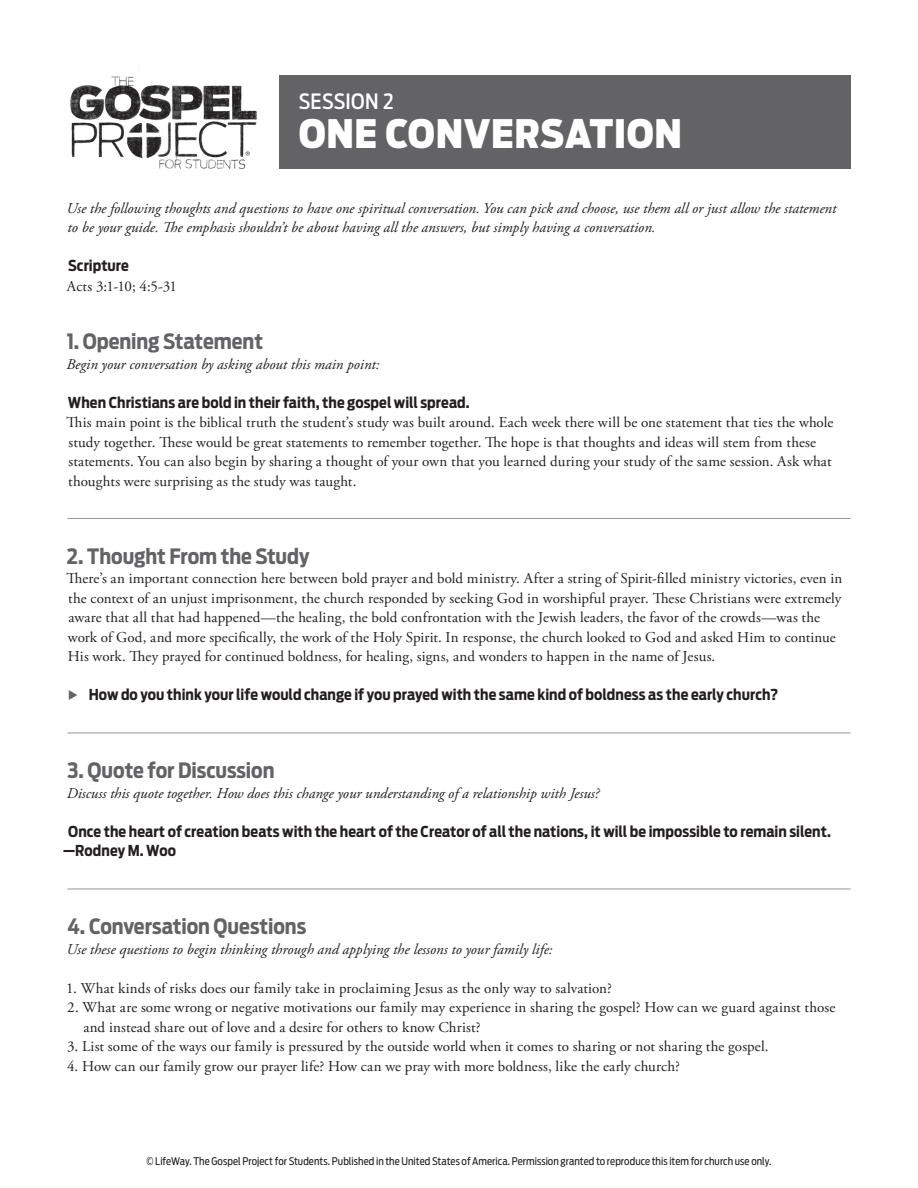
<style>
.page{position:relative;width:918px;height:1188px;background:#fff}
.page>*{position:absolute;margin:0;border:0;box-sizing:border-box;transform-origin:0 0}
.t1{font:900 39px "Antenna Cond";letter-spacing:.015em;color:#fff}
.t2{font:700 21px "Antenna Cond";letter-spacing:-.005em;color:#636366}
.t3{font:500 21px "Antenna Cond";letter-spacing:.01em;color:#fff}
.t4{font:15px/19.5px "Adobe Garamond Pro";letter-spacing:.005em;color:#231f20}
.t5{font:italic 15px/19.5px "Adobe Garamond Pro";color:#231f20}
.t6{font:700 15px/19.5px "Antenna Cond";letter-spacing:.005em;color:#231f20}
.t7{font:10.5px "Antenna Cond";letter-spacing:.005em;color:#231f20}
</style>
<div class="page">
<div style="left:279px;top:75px;width:571px;height:94px;background:#636366"></div>
<hr style="left:68px;top:518px;width:782px;height:1px;background:#939598">
<hr style="left:68px;top:733px;width:782px;height:1px;background:#939598">
<hr style="left:68px;top:889px;width:782px;height:1px;background:#939598">
<img style="left:111px;top:76px;width:23px;height:6px">
<img style="left:70px;top:82px;width:187px;height:76px">
<img style="left:141px;top:158px;width:105px;height:11px">
<svg style="left:246px;top:151px;width:4px;height:4px"></svg>
<p class="t3" style="left:299px;top:89px;width:97px">SESSION 2</p>
<p class="t1" style="left:299px;top:111px;width:385px">ONE CONVERSATION</p>
<p class="t5" style="left:67px;top:199px;width:771px">Use the following thoughts and questions to have one spiritual conversation. You can pick and choose, use them all or just allow the statement to be your guide. The emphasis shouldn’t be about having all the answers, but simply having a conversation.</p>
<p class="t6" style="left:68px;top:256px;width:62px">Scripture</p>
<p class="t4" style="left:67px;top:277px;width:112px">Acts 3:1-10; 4:5-31</p>
<h2 class="t2" style="left:67px;top:329px;width:198px">1. Opening Statement</h2>
<p class="t5" style="left:67px;top:355px;width:315px">Begin your conversation by asking about this main point:</p>
<p class="t6" style="left:68px;top:393px;width:403px">When Christians are bold in their faith, the gospel will spread.</p>
<p class="t4" style="left:67px;top:413px;width:768px">This main point is the biblical truth the student’s study was built around. Each week there will be one statement that ties the whole study together. These would be great statements to remember together. The hope is that thoughts and ideas will stem from these statements. You can also begin by sharing a thought of your own that you learned during your study of the same session. Ask what thoughts were surprising as the study was taught.</p>
<h2 class="t2" style="left:67px;top:544px;width:244px">2. Thought From the Study</h2>
<p class="t4" style="left:67px;top:569px;width:777px">There’s an important connection here between bold prayer and bold ministry. After a string of Spirit-filled ministry victories, even in the context of an unjust imprisonment, the church responded by seeking God in worshipful prayer. These Christians were extremely aware that all that had happened—the healing, the bold confrontation with the Jewish leaders, the favor of the crowds—was the work of God, and more specifically, the work of the Holy Spirit. In response, the church looked to God and asked Him to continue His work. They prayed for continued boldness, for healing, signs, and wonders to happen in the name of Jesus.</p>
<p class="t6" style="left:89px;top:685px;width:691px">How do you think your life would change if you prayed with the same kind of boldness as the early church?</p>
<h2 class="t2" style="left:67px;top:758px;width:209px">3. Quote for Discussion</h2>
<p class="t5" style="left:67px;top:784px;width:534px">Discuss this quote together. How does this change your understanding of a relationship with Jesus?</p>
<p class="t6" style="left:63px;top:822px;width:769px;text-indent:5px">Once the heart of creation beats with the heart of the Creator of all the nations, it will be impossible to remain silent. —Rodney M. Woo</p>
<h2 class="t2" style="left:68px;top:914px;width:240px">4. Conversation Questions</h2>
<p class="t5" style="left:67px;top:940px;width:488px">Use these questions to begin thinking through and applying the lessons to your family life:</p>
<p class="t4" style="left:66px;top:979px;width:547px">1. What kinds of risks does our family take in proclaiming Jesus as the only way to salvation?</p>
<p class="t4" style="left:83px;top:998px;width:753px;text-indent:-16px">2. What are some wrong or negative motivations our family may experience in sharing the gospel? How can we guard against those and instead share out of love and a desire for others to know Christ?</p>
<p class="t4" style="left:67px;top:1037px;width:703px">3. List some of the ways our family is pressured by the outside world when it comes to sharing or not sharing the gospel.</p>
<p class="t4" style="left:67px;top:1057px;width:614px">4. How can our family grow our prayer life? How can we pray with more boldness, like the early church?</p>
<p class="t7" style="left:147px;top:1155px;width:626px">© LifeWay. The Gospel Project for Students. Published in the United States of America. Permission granted to reproduce this item for church use only.</p>
</div>
